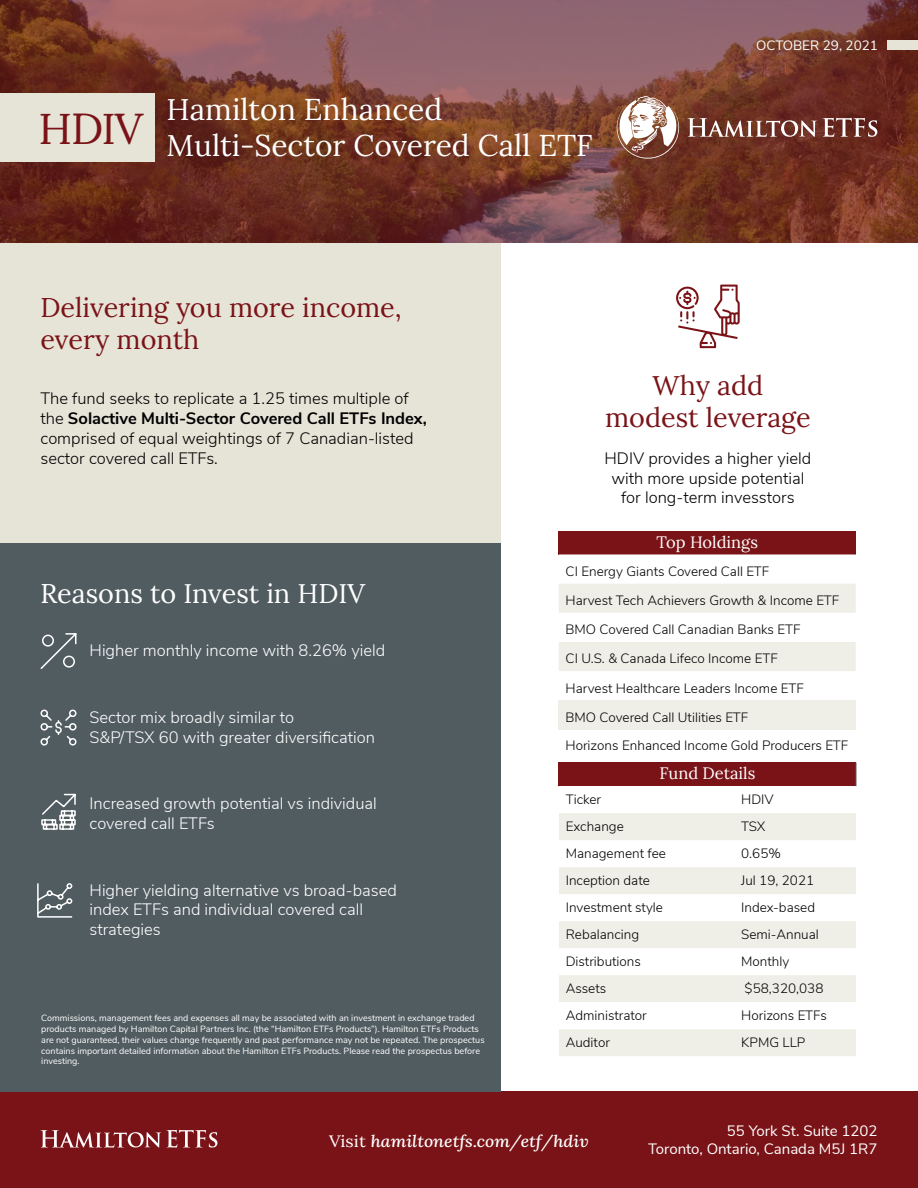
<style>
.page{position:relative;width:918px;height:1188px;background:#fff}
.page>*{position:absolute;margin:0;border:0;box-sizing:border-box;transform-origin:0 0}
.t1{font:43.35px "Lora";color:#7a1317}
.t2{font:30px/36px "Lora";color:#fff}
.t3{font:27px/32.4px "Lora";color:#7a1317}
.t4{font:27px "Lora";color:#fff}
.t5{font:300 16.5px/19.8px "Nunito Sans";color:#fff}
.t6{font:300 16.5px/19.8px "Nunito Sans";color:#000}
.t7{font:italic 500 16.5px "Lora";color:#fff;scale:1.08 1}
.t8{font:16.5px "Lora";color:#fff}
.t9{font:15px/18px "Nunito Sans";color:#fff;text-align:right}
.t10{font:300 13.5px/29px "Nunito Sans";color:#000}
.t11{font:13.5px "Nunito Sans";color:#fff}
.t12{font:9px/10.8px "Nunito Sans";color:#fff}
.s1{font-weight:700}
.s2{font-weight:400;font-style:normal}
</style>
<div class="page">
<div style="left:0;top:227px;width:500px;height:367px;background:#e6e3d7"></div>
<svg style="left:0;top:0;width:918px;height:243px;background:#7a4239"></svg>
<div style="left:0;top:1092px;width:918px;height:96px;background:#7a1317"></div>
<svg style="left:41px;top:1130px;width:176px;height:18px"></svg>
<div style="left:0;top:543px;width:500px;height:549px;background:#515c60"></div>
<div style="left:887px;top:40px;width:31px;height:10px;background:#e6e3d7"></div>
<svg style="left:687px;top:118px;width:130px;height:19px"></svg>
<svg style="left:823px;top:118px;width:54px;height:19px"></svg>
<svg style="left:617px;top:96px;width:62px;height:63px"></svg>
<div style="left:559px;top:531px;width:297px;height:23px;background:#7a1317"></div>
<svg style="left:559px;top:554px;width:297px;height:176px"></svg>
<svg style="left:559px;top:584px;width:297px;height:87px"></svg>
<div style="left:559px;top:700px;width:297px;height:29px;background:#f0efe7"></div>
<div style="left:559px;top:763px;width:297px;height:23px;background:#7a1317"></div>
<svg style="left:559px;top:813px;width:297px;height:243px;fill:#f0efe7"></svg>
<svg style="left:559px;top:1002px;width:297px;height:27px"></svg>
<svg style="left:856px;top:763px;width:1px;height:23px"></svg>
<hr style="left:559px;top:762px;width:175px;height:1px;background:#7a1317">
<hr style="left:734px;top:762px;width:122px;height:1px;background:#7a1317">
<svg style="left:40px;top:709px;width:37px;height:37px"></svg>
<svg style="left:41px;top:793px;width:35px;height:37px"></svg>
<svg style="left:37px;top:883px;width:36px;height:35px"></svg>
<svg style="left:676px;top:285px;width:64px;height:63px"></svg>
<div style="left:0;top:93px;width:154px;height:69px;background:#e6e3d7"></div>
<svg style="left:40px;top:633px;width:37px;height:36px"></svg>
<h1 class="t1" style="left:39px;top:95px;width:106px">HDIV</h1>
<h2 class="t2" style="left:167px;top:89px;width:428px">Hamilton Enhanced<br>Multi-Sector Covered Call ETF</h2>
<p class="t11" style="left:756px;top:36px;width:123px">OCTOBER 29, 2021</p>
<h3 class="t3" style="left:40px;top:289px;width:363px">Delivering you more income, every month</h3>
<p class="t6" style="left:40px;top:387px;width:388px">The fund seeks to replicate a 1.25 times multiple of the <span class="s1">Solactive Multi-Sector Covered Call ETFs Index, </span>comprised of equal weightings of 7 Canadian-listed sector covered call ETFs.</p>
<h3 class="t3" style="left:605px;top:367px;width:207px;text-align:center">Why add modest leverage</h3>
<p class="t6" style="left:605px;top:447px;width:208px;text-align:center">HDIV provides a higher yield with more upside potential for long-term invesstors</p>
<h3 class="t4" style="left:40px;top:573px;width:326px">Reasons to Invest in HDIV</h3>
<p class="t5" style="left:90px;top:639px;width:297px">Higher monthly income with 8.26% yield</p>
<p class="t5" style="left:90px;top:706px;width:287px">Sector mix broadly similar to<br>S&amp;P/TSX 60 with greater diversification</p>
<p class="t5" style="left:90px;top:792px;width:289px">Increased growth potential vs individual covered call ETFs</p>
<p class="t5" style="left:90px;top:879px;width:309px">Higher yielding alternative vs broad-based index ETFs and individual covered call strategies</p>
<p class="t12" style="left:41px;top:1012px;width:445px">Commissions, management fees and expenses all may be associated with an investment in exchange traded products managed by Hamilton Capital Partners Inc. (the “Hamilton ETFs Products”). Hamilton ETFs Products are not guaranteed, their values change frequently and past performance may not be repeated. The prospectus contains important detailed information about the Hamilton ETFs Products. Please read the prospectus before investing.</p>
<p class="t8" style="left:657px;top:529px;width:103px">Top Holdings</p>
<p class="t10" style="left:566px;top:556px;width:284px">CI Energy Giants Covered Call ETF<br>Harvest Tech Achievers Growth &amp; Income ETF BMO Covered Call Canadian Banks ETF<br>CI U.S. &amp; Canada Lifeco Income ETF<br>Harvest Healthcare Leaders Income ETF<br>BMO Covered Call Utilities ETF<br>Horizons Enhanced Income Gold Producers ETF</p>
<p class="t8" style="left:660px;top:761px;width:97px">Fund Details</p>
<p class="t10" style="left:566px;top:784px;width:37px">Ticker</p>
<p class="t10" style="left:741px;top:784px;width:34px">HDIV</p>
<p class="t10" style="left:566px;top:811px;width:60px">Exchange</p>
<p class="t10" style="left:741px;top:811px;width:26px">TSX</p>
<p class="t10" style="left:566px;top:838px;width:102px">Management fee</p>
<p class="t10" style="left:741px;top:838px;width:41px">0.65%</p>
<p class="t10" style="left:566px;top:865px;width:86px">Inception date</p>
<p class="t10" style="left:741px;top:865px;width:75px">Jul 19, 2021</p>
<p class="t10" style="left:566px;top:892px;width:99px">Investment style</p>
<p class="t10" style="left:741px;top:892px;width:75px">Index-based</p>
<p class="t10" style="left:566px;top:919px;width:75px">Rebalancing</p>
<p class="t10" style="left:741px;top:919px;width:79px">Semi-Annual</p>
<p class="t10" style="left:566px;top:946px;width:77px">Distributions</p>
<p class="t10" style="left:741px;top:946px;width:50px">Monthly</p>
<p class="t10" style="left:566px;top:973px;width:42px">Assets</p>
<p class="t10" style="left:745px;top:973px;width:80px">$58,320,038</p>
<p class="t10" style="left:566px;top:1000px;width:83px">Administrator</p>
<p class="t10" style="left:741px;top:1000px;width:87px">Horizons ETFs</p>
<p class="t10" style="left:566px;top:1027px;width:46px">Auditor</p>
<p class="t10" style="left:741px;top:1027px;width:66px">KPMG LLP</p>
<p class="t7" style="left:329px;top:1130px;width:242px"><span class="s2">Visit</span> hamiltonetfs.com/etf/hdiv</p>
<p class="t9" style="left:648px;top:1120px;width:231px">55 York St. Suite 1202<br>Toronto, Ontario, Canada M5J 1R7</p>
</div>
